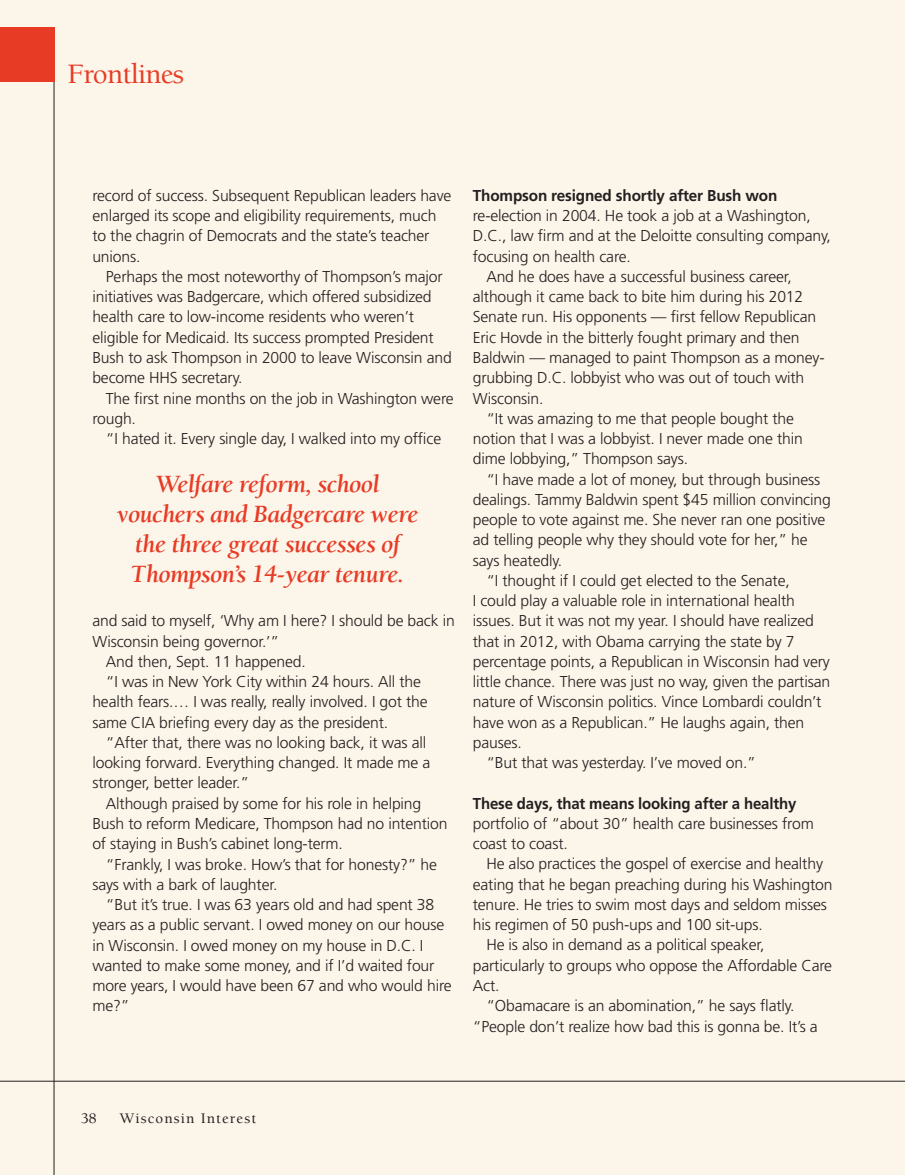
<style>
.page{position:relative;width:905px;height:1175px;background:#fff}
.page>*{position:absolute;margin:0;border:0;box-sizing:border-box;transform-origin:0 0}
.t1{font:500 28.8px "Berkeley";letter-spacing:-.025em;color:#e73b25}
.t2{font:italic 700 25.5px/30px "Berkeley";letter-spacing:-.025em;color:#e73b25;text-align:center}
.t3{font:300 15.75px/20.2px "Frutiger";letter-spacing:-.01em;color:#231f20}
.t4{font:700 15.75px "Frutiger";letter-spacing:-.01em;color:#231f20;scale:.95 1}
.t5{font:700 15.75px "Frutiger";letter-spacing:-.01em;color:#231f20}
.t6{font:500 15px "Berkeley";letter-spacing:.075em;color:#231f20}
</style>
<div class="page">
<div style="left:0;top:0;width:904px;height:1174px;background:#fcf5e9"></div>
<hr style="left:54px;top:29px;width:1px;height:1145px;background:#231f20">
<hr style="left:0;top:1080px;width:904px;height:1px;background:#231f20">
<div style="left:0;top:27px;width:54px;height:54px;background:#e73b25"></div>
<h1 class="t1" style="left:68px;top:58px;width:118px">Frontlines</h1>
<p class="t3" style="left:92px;top:185px;width:360px">record of success. Subsequent Republican leaders have enlarged its scope and eligibility requirements, much to the chagrin of Democrats and the state’s teacher unions.</p>
<p class="t3" style="left:92px;top:267px;width:361px;text-indent:13px">Perhaps the most noteworthy of Thompson’s major initiatives was Badgercare, which offered subsidized health care to low-income residents who weren’t eligible for Medicaid. Its success prompted President Bush to ask Thompson in 2000 to leave Wisconsin and become HHS secretary.</p>
<p class="t3" style="left:92px;top:388px;width:363px;text-indent:13px">The first nine months on the job in Washington were rough.</p>
<p class="t3" style="left:106px;top:429px;width:337px">“I hated it. Every single day, I walked into my office</p>
<h2 class="t2" style="left:117px;top:469px;width:303px">Welfare reform, school vouchers and Badgercare were the three great successes of<br>Thompson’s 14-year tenure.</h2>
<p class="t3" style="left:92px;top:611px;width:364px">and said to myself, ‘Why am I here? I should be back in</p>
<p class="t3" style="left:92px;top:631px;width:188px">Wisconsin being governor.’”</p>
<p class="t3" style="left:106px;top:651px;width:201px">And then, Sept. 11 happened.</p>
<p class="t3" style="left:106px;top:672px;width:316px">“I was in New York City within 24 hours. All the</p>
<p class="t3" style="left:92px;top:692px;width:337px">health fears.… I was really, really involved. I got the</p>
<p class="t3" style="left:92px;top:712px;width:297px">same CIA briefing every day as the president.</p>
<p class="t3" style="left:106px;top:732px;width:322px">“After that, there was no looking back, it was all</p>
<p class="t3" style="left:92px;top:753px;width:339px">looking forward. Everything changed. It made me a</p>
<p class="t3" style="left:92px;top:773px;width:158px">stronger, better leader.”</p>
<p class="t3" style="left:106px;top:793px;width:317px">Although praised by some for his role in helping</p>
<p class="t3" style="left:92px;top:813px;width:356px">Bush to reform Medicare, Thompson had no intention</p>
<p class="t3" style="left:92px;top:834px;width:252px">of staying in Bush’s cabinet long-term.</p>
<p class="t3" style="left:106px;top:854px;width:333px">“Frankly, I was broke. How’s that for honesty?” he</p>
<p class="t3" style="left:92px;top:874px;width:186px">says with a bark of laughter.</p>
<p class="t3" style="left:106px;top:894px;width:330px">“But it’s true. I was 63 years old and had spent 38</p>
<p class="t3" style="left:92px;top:915px;width:353px">years as a public servant. I owed money on our house</p>
<p class="t3" style="left:92px;top:935px;width:332px">in Wisconsin. I owed money on my house in D.C. I</p>
<p class="t3" style="left:92px;top:955px;width:343px">wanted to make some money, and if I’d waited four</p>
<p class="t3" style="left:92px;top:975px;width:361px">more years, I would have been 67 and who would hire</p>
<p class="t3" style="left:92px;top:996px;width:39px">me?”</p>
<p class="t5" style="left:473px;top:186px;width:306px">Thompson resigned shortly after Bush won</p>
<p class="t3" style="left:473px;top:206px;width:339px">re-election in 2004. He took a job at a Washington,</p>
<p class="t3" style="left:473px;top:226px;width:359px">D.C., law firm and at the Deloitte consulting company,</p>
<p class="t3" style="left:473px;top:246px;width:160px">focusing on health care.</p>
<p class="t3" style="left:486px;top:266px;width:307px">And he does have a successful business career,</p>
<p class="t3" style="left:473px;top:287px;width:332px">although it came back to bite him during his 2012</p>
<p class="t3" style="left:473px;top:307px;width:345px">Senate run. His opponents — first fellow Republican</p>
<p class="t3" style="left:473px;top:327px;width:328px">Eric Hovde in the bitterly fought primary and then</p>
<p class="t3" style="left:473px;top:348px;width:353px">Baldwin — managed to paint Thompson as a money-</p>
<p class="t3" style="left:473px;top:368px;width:333px">grubbing D.C. lobbyist who was out of touch with</p>
<p class="t3" style="left:473px;top:388px;width:72px">Wisconsin.</p>
<p class="t3" style="left:486px;top:408px;width:309px">“It was amazing to me that people bought the</p>
<p class="t3" style="left:473px;top:429px;width:331px">notion that I was a lobbyist. I never made one thin</p>
<p class="t3" style="left:473px;top:449px;width:217px">dime lobbying,” Thompson says.</p>
<p class="t3" style="left:486px;top:469px;width:335px">“I have made a lot of money, but through business</p>
<p class="t3" style="left:473px;top:489px;width:359px">dealings. Tammy Baldwin spent $45 million convincing</p>
<p class="t3" style="left:473px;top:510px;width:354px">people to vote against me. She never ran one positive</p>
<p class="t3" style="left:473px;top:530px;width:336px">ad telling people why they should vote for her,” he</p>
<p class="t3" style="left:473px;top:550px;width:91px">says heatedly.</p>
<p class="t3" style="left:486px;top:570px;width:305px">“I thought if I could get elected to the Senate,</p>
<p class="t3" style="left:473px;top:591px;width:323px">I could play a valuable role in international health</p>
<p class="t3" style="left:473px;top:611px;width:342px">issues. But it was not my year. I should have realized</p>
<p class="t3" style="left:473px;top:631px;width:323px">that in 2012, with Obama carrying the state by 7</p>
<p class="t3" style="left:473px;top:651px;width:358px">percentage points, a Republican in Wisconsin had very</p>
<p class="t3" style="left:473px;top:672px;width:359px">little chance. There was just no way, given the partisan</p>
<p class="t3" style="left:473px;top:692px;width:350px">nature of Wisconsin politics. Vince Lombardi couldn’t</p>
<p class="t3" style="left:473px;top:712px;width:333px">have won as a Republican.” He laughs again, then</p>
<p class="t3" style="left:473px;top:732px;width:50px">pauses.</p>
<p class="t3" style="left:486px;top:753px;width:271px">“But that was yesterday. I’ve moved on.”</p>
<p class="t4" style="left:473px;top:794px;width:342px">These days, that means looking after a healthy</p>
<p class="t3" style="left:473px;top:813px;width:342px">portfolio of “about 30” health care businesses from coast to coast.</p>
<p class="t3" style="left:486px;top:854px;width:338px">He also practices the gospel of exercise and healthy</p>
<p class="t3" style="left:473px;top:874px;width:361px">eating that he began preaching during his Washington</p>
<p class="t3" style="left:473px;top:894px;width:355px">tenure. He tries to swim most days and seldom misses</p>
<p class="t3" style="left:473px;top:915px;width:291px">his regimen of 50 push-ups and 100 sit-ups.</p>
<p class="t3" style="left:486px;top:935px;width:279px">He is also in demand as a political speaker,</p>
<p class="t3" style="left:473px;top:955px;width:361px">particularly to groups who oppose the Affordable Care</p>
<p class="t3" style="left:473px;top:975px;width:28px">Act.</p>
<p class="t3" style="left:486px;top:996px;width:310px">“Obamacare is an abomination,” he says flatly.</p>
<p class="t3" style="left:473px;top:1016px;width:346px">“People don’t realize how bad this is gonna be. It’s a</p>
<p class="t6" style="left:81px;top:1110px;width:17px">38</p>
<p class="t6" style="left:120px;top:1110px;width:138px">Wisconsin Interest</p>
</div>
